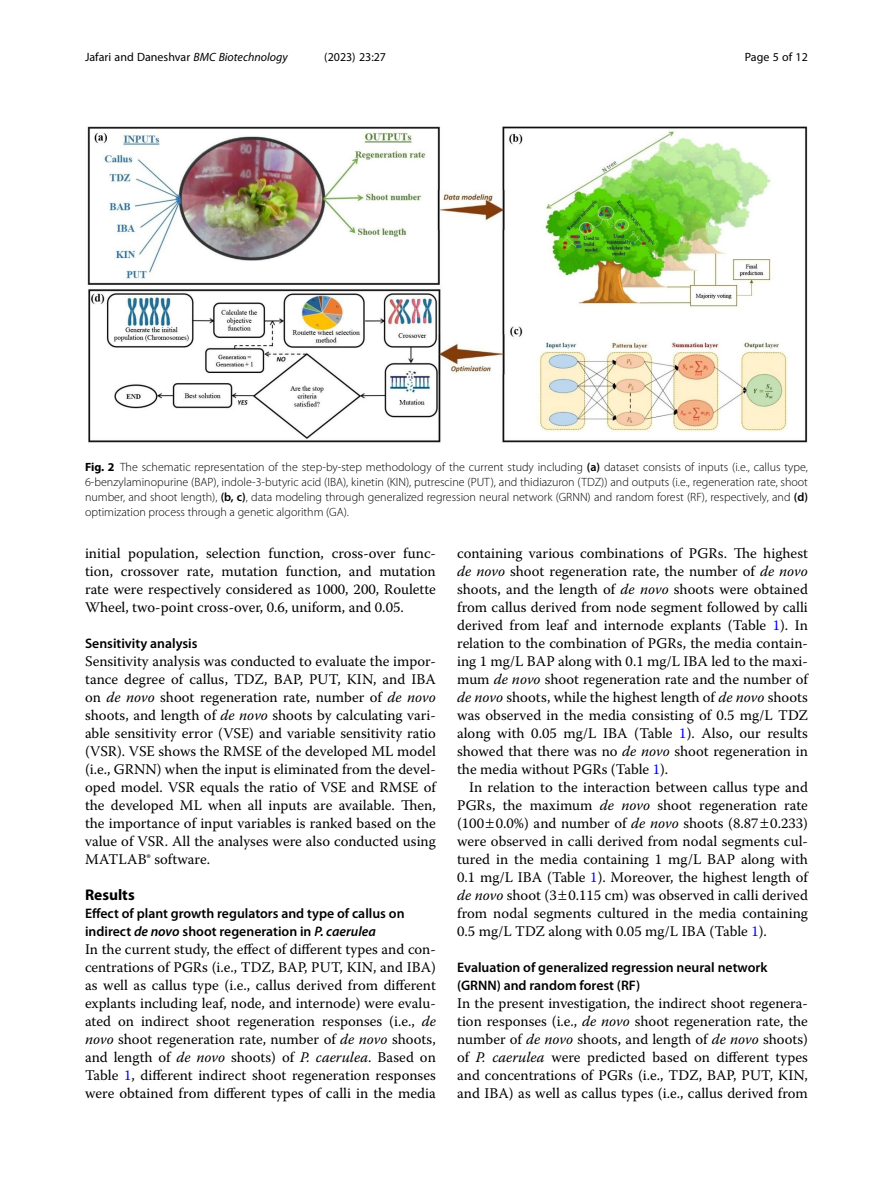
<style>
.page{position:relative;width:893px;height:1191px;background:#fff}
.page>*{position:absolute;margin:0;border:0;box-sizing:border-box;transform-origin:0 0}
.Head_1{font:700 15.45px "Myriad Pro";color:#000}
.Body_Text{font:14.7px/18px "Warnock Pro";color:#000;text-align:justify}
.Body_Text_Indent{font:14.7px/18px "Warnock Pro";color:#000;text-align:justify}
.Head_2{font:600 13.8px/18px "Myriad Pro";color:#000}
.Head_2_After_1{font:600 13.8px/18px "Myriad Pro";color:#000}
.Figure_Caption{font:300 12px/15px "Myriad Pro";color:#000;text-align:justify}
.t1{font:12px "Myriad Pro";color:#000}
.s1{font-style:italic}
.s2{font-weight:700}
.s3{font-weight:600}
.s4{color:#00f}
</style>
<div class="page">
<img style="left:87px;top:126px;width:721px;height:317px">
<p class="t1" style="left:85px;top:50px;width:204px">Jafari and Daneshvar <span class="s1">BMC Biotechnology</span></p>
<p class="t1" style="left:324px;top:50px;width:63px">(2023) 23:27</p>
<p class="t1" style="left:745px;top:50px;width:65px">Page 5 of 12</p>
<p class="Figure_Caption" style="left:85px;top:459px;width:724px"><span class="s2">Fig. 2</span> The schematic representation of the step-by-step methodology of the current study including <span class="s3">(a)</span> dataset consists of inputs (i.e., callus type, 6-benzylaminopurine (BAP), indole-3-butyric acid (IBA), kinetin (KIN), putrescine (PUT), and thidiazuron (TDZ)) and outputs (i.e., regeneration rate, shoot number, and shoot length), <span class="s3">(b, c)</span>, data modeling through generalized regression neural network (GRNN) and random forest (RF), respectively, and <span class="s3">(d) </span>optimization process through a genetic algorithm (GA).</p>
<p class="Body_Text" style="left:85px;top:544px;width:352px">initial population, selection function, cross-over func&shy;tion, crossover rate, mutation function, and mutation rate were respectively considered as 1000, 200, Roulette Wheel, two-point cross-over, 0.6, uniform, and 0.05.</p>
<p class="Head_2" style="left:85px;top:634px;width:114px">Sensitivity analysis</p>
<p class="Body_Text" style="left:85px;top:652px;width:352px">Sensitivity analysis was conducted to evaluate the impor&shy;tance degree of callus, TDZ, BAP, PUT, KIN, and IBA on <span class="s1">de novo</span> shoot regeneration rate, number of <span class="s1">de novo </span>shoots, and length of <span class="s1">de novo</span> shoots by calculating vari&shy;able sensitivity error (VSE) and variable sensitivity ratio (VSR). VSE shows the RMSE of the developed ML model (i.e., GRNN) when the input is eliminated from the devel&shy;oped model. VSR equals the ratio of VSE and RMSE of the developed ML when all inputs are available. Then, the importance of input variables is ranked based on the value of VSR. All the analyses were also conducted using MATLAB® software.</p>
<p class="Head_1" style="left:85px;top:885px;width:51px">Results</p>
<p class="Head_2_After_1" style="left:85px;top:904px;width:321px">Effect of plant growth regulators and type of callus on indirect <span class="s1">de novo</span> shoot regeneration in <span class="s1">P. caerulea</span></p>
<p class="Body_Text" style="left:85px;top:940px;width:352px">In the current study, the effect of different types and con&shy;centrations of PGRs (i.e., TDZ, BAP, PUT, KIN, and IBA) as well as callus type (i.e., callus derived from different explants including leaf, node, and internode) were evalu&shy;ated on indirect shoot regeneration responses (i.e., <span class="s1">de novo</span> shoot regeneration rate, number of <span class="s1">de novo</span> shoots, and length of <span class="s1">de novo</span> shoots) of <span class="s1">P. caerulea</span>. Based on Table <span class="s4">1</span>, different indirect shoot regeneration responses were obtained from different types of calli in the media</p>
<p class="Body_Text" style="left:457px;top:544px;width:352px">containing various combinations of PGRs. The highest <span class="s1">de novo</span> shoot regeneration rate, the number of <span class="s1">de novo </span>shoots, and the length of <span class="s1">de novo</span> shoots were obtained from callus derived from node segment followed by calli derived from leaf and internode explants (Table <span class="s4">1</span>). In relation to the combination of PGRs, the media contain&shy;ing 1 mg/L BAP along with 0.1 mg/L IBA led to the maxi&shy;mum <span class="s1">de novo</span> shoot regeneration rate and the number of <span class="s1">de novo</span> shoots, while the highest length of <span class="s1">de novo</span> shoots was observed in the media consisting of 0.5 mg/L TDZ along with 0.05 mg/L IBA (Table <span class="s4">1</span>). Also, our results showed that there was no <span class="s1">de novo</span> shoot regeneration in the media without PGRs (Table <span class="s4">1</span>).</p>
<p class="Body_Text_Indent" style="left:457px;top:778px;width:352px;text-indent:12px">In relation to the interaction between callus type and PGRs, the maximum <span class="s1">de novo</span> shoot regeneration rate (100 0.0%) and number of <span class="s1">de novo</span> shoots (8.87 0.233) were observed in calli derived from nodal segments cul&shy;tured in the media containing 1 mg/L BAP along with 0.1 mg/L IBA (Table <span class="s4">1</span>). Moreover, the highest length of <span class="s1">de novo</span> shoot (3 0.115 cm) was observed in calli derived from nodal segments cultured in the media containing 0.5 mg/L TDZ along with 0.05 mg/L IBA (Table <span class="s4">1</span>).</p>
<p class="Head_2" style="left:457px;top:958px;width:312px">Evaluation of generalized regression neural network (GRNN) and random forest (RF)</p>
<p class="Body_Text" style="left:457px;top:994px;width:352px">In the present investigation, the indirect shoot regenera&shy;tion responses (i.e., <span class="s1">de novo</span> shoot regeneration rate, the number of <span class="s1">de novo</span> shoots, and length of <span class="s1">de novo</span> shoots) of <span class="s1">P. caerulea</span> were predicted based on different types and concentrations of PGRs (i.e., TDZ, BAP, PUT, KIN, and IBA) as well as callus types (i.e., callus derived from</p>
</div>
